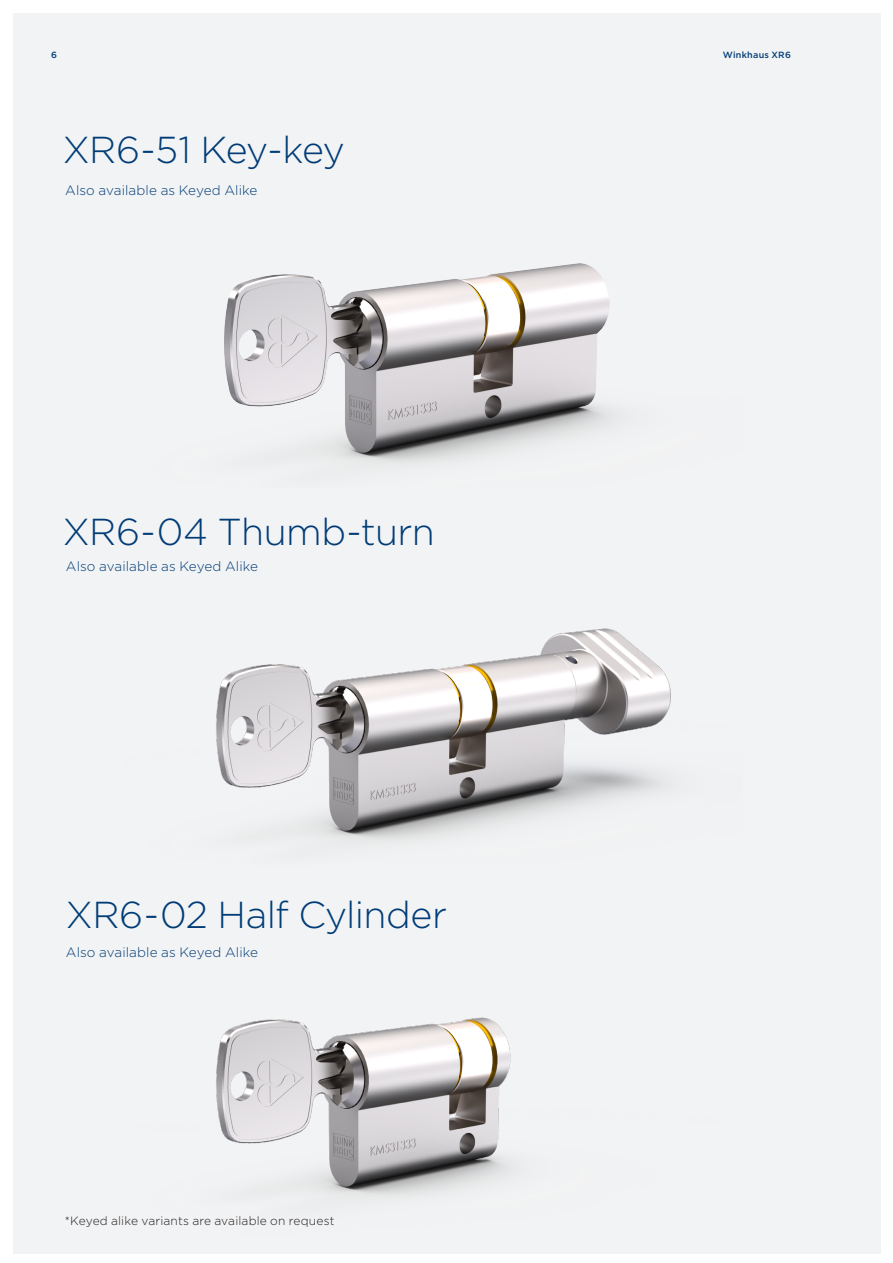
<style>
.page{position:relative;width:893px;height:1263px;background:#fff}
.page>*{position:absolute;margin:0;border:0;box-sizing:border-box;transform-origin:0 0}
.Headlinegröße_3_Blau_2016{font:300 37.5px "Gotham";letter-spacing:-.015em;color:#013c77}
.Headlinegröße_3_Blau_2016-2{font:300 37.5px "Gotham";letter-spacing:-.035em;color:#013c77}
._02-c_Subheadline_MEHRZEILIG_MEDIUM_Blau_{font:300 13.5px "Gotham";letter-spacing:.005em;color:#013c77}
._02-c_Subheadline_MEHRZEILIG_MEDIUM_Blau_-2{font:300 12px "Gotham";letter-spacing:.015em;color:#231f20}
._01-b_Kopfzeile_Angabe-Broschürentitel_l_{font:500 9px "Gotham";letter-spacing:.03em;color:#013c77}
._03-b_Kopfzeile_Seitenzahl_links_Weiß_201{font:500 9px "Gotham";color:#013c77}
</style>
<div class="page">
<div style="left:13px;top:13px;width:867px;height:1240px;background:#f2f3f4"></div>
<img style="left:216px;top:628px;width:455px;height:213px">
<img style="left:224px;top:263px;width:391px;height:201px">
<img style="left:216px;top:1017px;width:298px;height:180px">
<p class="_03-b_Kopfzeile_Seitenzahl_links_Weiß_201" style="left:51px;top:49px;width:7px">6</p>
<p class="_01-b_Kopfzeile_Angabe-Broschürentitel_l_" style="left:723px;top:49px;width:70px">Winkhaus XR6</p>
<p class="Headlinegröße_3_Blau_2016-2" style="left:63px;top:126px;width:283px">XR6-51 Key-key</p>
<p class="_02-c_Subheadline_MEHRZEILIG_MEDIUM_Blau_" style="left:65px;top:181px;width:194px">Also available as Keyed Alike</p>
<p class="Headlinegröße_3_Blau_2016" style="left:63px;top:508px;width:374px">XR6-04 Thumb-turn</p>
<p class="_02-c_Subheadline_MEHRZEILIG_MEDIUM_Blau_" style="left:66px;top:557px;width:194px">Also available as Keyed Alike</p>
<p class="Headlinegröße_3_Blau_2016" style="left:66px;top:891px;width:383px">XR6-02 Half Cylinder</p>
<p class="_02-c_Subheadline_MEHRZEILIG_MEDIUM_Blau_" style="left:66px;top:943px;width:194px">Also available as Keyed Alike</p>
<p class="_02-c_Subheadline_MEHRZEILIG_MEDIUM_Blau_-2" style="left:65px;top:1213px;width:271px">*Keyed alike variants are available on request</p>
</div>
